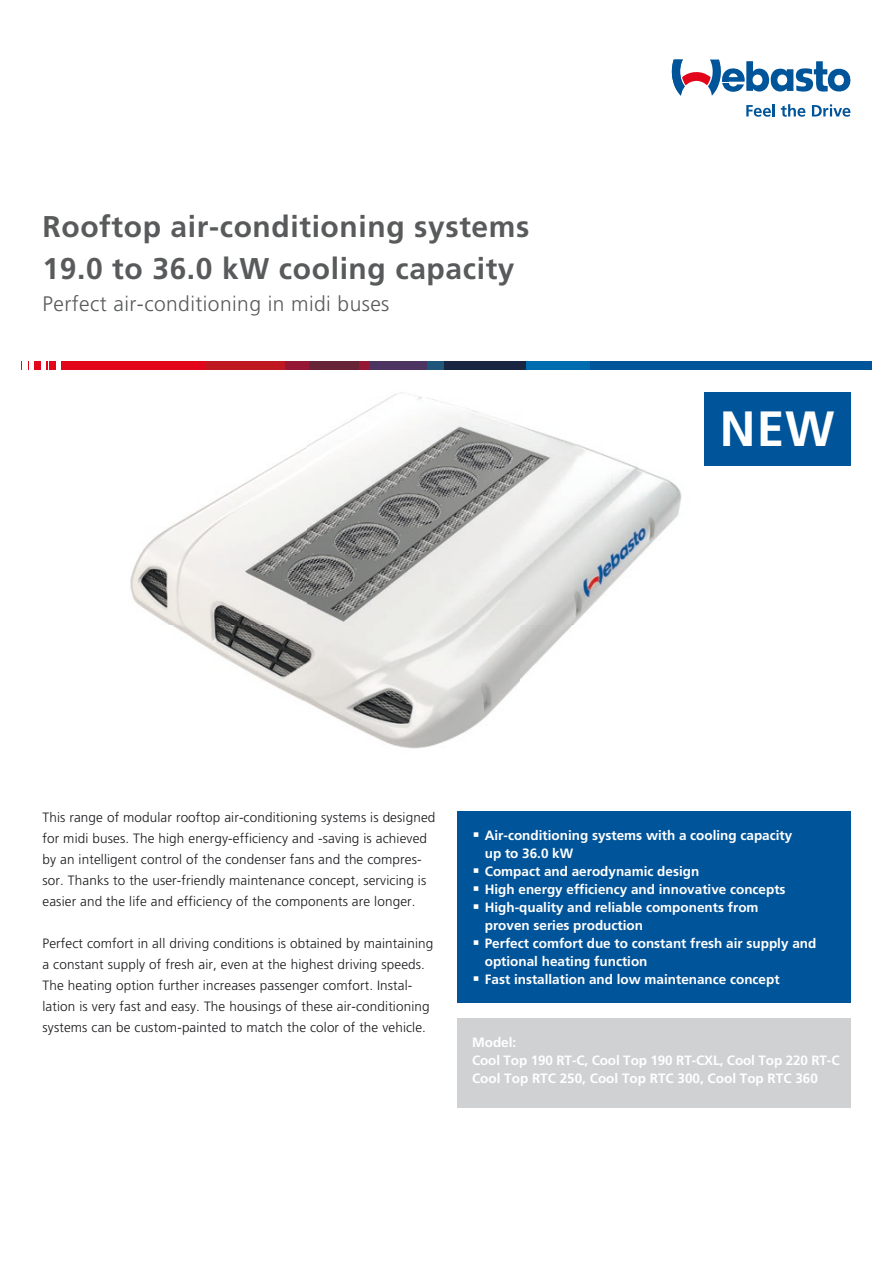
<style>
.page{position:relative;width:893px;height:1263px;background:#fff}
.page>*{position:absolute;margin:0;border:0;box-sizing:border-box;transform-origin:0 0}
.t1{font:700 49.5px "Frutiger";color:#fff}
.t2{font:700 30px/42.2px "Frutiger";letter-spacing:.02em;color:#595a5b}
.t3{font:300 21px "Frutiger";letter-spacing:.02em;color:#595a5b}
.t4{font:300 13.5px/21px "Frutiger";letter-spacing:.01em;color:#1a181c}
.t5{font:700 13.5px/18px "Frutiger";color:#fff}
</style>
<div class="page">
<div style="left:21px;top:361px;width:184px;height:9px;background:#e3061b"></div>
<div style="left:205px;top:361px;width:80px;height:9px;background:#c01821"></div>
<div style="left:285px;top:361px;width:24px;height:9px;background:#951735"></div>
<div style="left:309px;top:361px;width:50px;height:9px;background:#682437"></div>
<div style="left:359px;top:361px;width:10px;height:9px;background:#951735"></div>
<div style="left:369px;top:361px;width:57px;height:9px;background:#4d3561"></div>
<div style="left:426px;top:361px;width:18px;height:9px;background:#1e5779"></div>
<div style="left:444px;top:361px;width:82px;height:9px;background:#1a2542"></div>
<div style="left:526px;top:361px;width:64px;height:9px;background:#006cb0"></div>
<div style="left:590px;top:361px;width:282px;height:9px;background:#005499"></div>
<svg style="left:22px;top:361px;width:12px;height:9px"></svg>
<svg style="left:41px;top:361px;width:8px;height:9px"></svg>
<svg style="left:57px;top:361px;width:4px;height:9px"></svg>
<svg style="left:672px;top:60px;width:178px;height:36px"></svg>
<svg style="left:746px;top:104px;width:29px;height:13px"></svg>
<svg style="left:781px;top:104px;width:24px;height:13px"></svg>
<svg style="left:812px;top:104px;width:38px;height:13px"></svg>
<img style="left:130px;top:392px;width:552px;height:357px">
<div style="left:457px;top:811px;width:393px;height:192px;background:#005499"></div>
<div style="left:457px;top:1018px;width:393px;height:90px;background:#d0d1d3"></div>
<div style="left:704px;top:392px;width:146px;height:74px;background:#005499"></div>
<h2 class="t2" style="left:43px;top:206px;width:488px">Rooftop air-conditioning systems<br>19.0 to 36.0 kW cooling capacity</h2>
<h3 class="t3" style="left:43px;top:291px;width:348px">Perfect air-conditioning in midi buses</h3>
<h1 class="t1" style="left:720px;top:400px;width:116px">NEW</h1>
<p class="t4" style="left:43px;top:807px;width:394px">This range of modular rooftop air-conditioning systems is designed for midi buses. The high energy-efficiency and -saving is achieved by an intelligent control of the condenser fans and the compres&shy;sor. Thanks to the user-friendly maintenance concept, servicing is easier and the life and efficiency of the components are longer.</p>
<p class="t4" style="left:43px;top:933px;width:392px">Perfect comfort in all driving conditions is obtained by maintaining a constant supply of fresh air, even at the highest driving speeds.<br>The heating option further increases passenger comfort. Instal&shy;lation is very fast and easy. The housings of these air-conditioning systems can be custom-painted to match the color of the vehicle.</p>
<p class="t5" style="left:485px;top:826px;width:333px">Air-conditioning systems with a cooling capacity<br>up to 36.0 kW<br>Compact and aerodynamic design<br>High energy efficiency and innovative concepts High-quality and reliable components from<br>proven series production<br>Perfect comfort due to constant fresh air supply and optional heating function<br>Fast installation and low maintenance concept</p>
<p class="t5" style="left:472px;top:1033px;width:369px">Model:<br>Cool Top 190 RT-C, Cool Top 190 RT-CXL, Cool Top 220 RT-C<br>Cool Top RTC 250, Cool Top RTC 300, Cool Top RTC 360</p>
</div>
